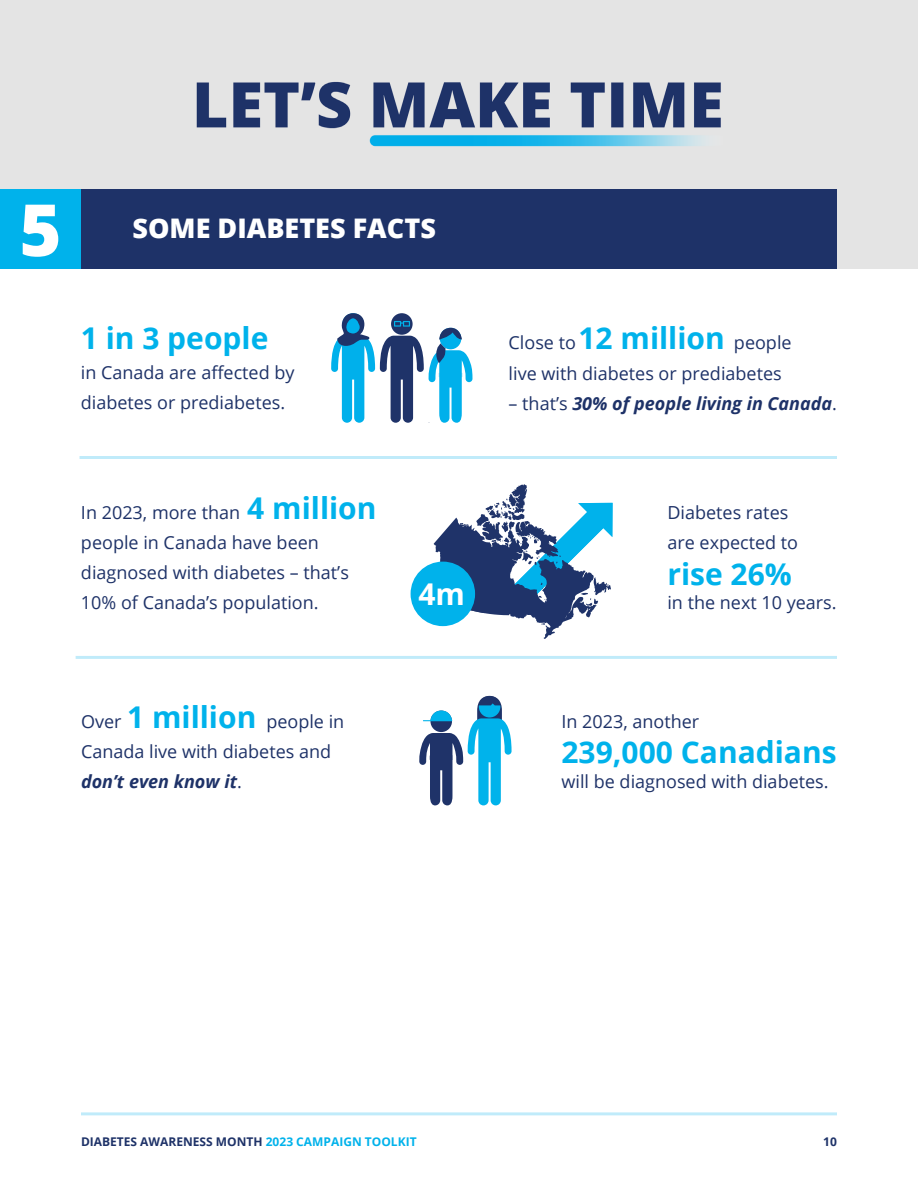
<style>
.page{position:relative;width:918px;height:1188px;background:#fff}
.page>*{position:absolute;margin:0;border:0;box-sizing:border-box;transform-origin:0 0}
.t1{font:800 72px "Open Sans";color:#fff}
.t2{font:700 30px "Open Sans";color:#00b2eb}
.t3{font:700 30px "Open Sans";color:#fff}
.t4{font:800 27px "Open Sans";color:#fff}
.t5{font:18px/30px "Open Sans";color:#1e3268}
.t6{font:italic 700 18px "Open Sans";color:#1e3268}
.t7{font:700 12px "Open Sans";color:#1e3268}
.s1{font-weight:400;font-style:normal}
.s2{font-weight:700;font-style:italic}
.s3{color:#00b2eb}
</style>
<div class="page">
<hr style="left:81px;top:1112px;width:756px;height:3px;background:#00b2eb">
<img style="left:0;top:0;width:918px;height:268px">
<div style="left:0;top:189px;width:81px;height:79px;background:#00b2eb"></div>
<div style="left:81px;top:189px;width:756px;height:79px;background:#1e3268"></div>
<hr style="left:76px;top:656px;width:761px;height:3px;background:#00b2eb">
<hr style="left:80px;top:456px;width:757px;height:3px;background:#00b2eb">
<svg style="left:331px;top:313px;width:142px;height:110px"></svg>
<svg style="left:419px;top:696px;width:93px;height:109px"></svg>
<svg style="left:431px;top:484px;width:182px;height:155px"></svg>
<div style="left:411px;top:562px;width:64px;height:64px;background:#00b2eb;border-radius:50%"></div>
<h1 class="t1" style="left:19px;top:175px;width:44px">5</h1>
<h3 class="t4" style="left:132px;top:208px;width:305px">SOME DIABETES FACTS</h3>
<h2 class="t2" style="left:81px;top:317px;width:189px">1 in 3 people</h2>
<p class="t5" style="left:81px;top:357px;width:215px">in Canada are affected by diabetes or prediabetes.</p>
<h2 class="t2" style="left:247px;top:487px;width:131px">4 million</h2>
<p class="t5" style="left:81px;top:497px;width:269px">In 2023, more than<br>people in Canada have been diagnosed with diabetes – that’s<br>10% of Canada’s population.</p>
<h2 class="t3" style="left:418px;top:573px;width:48px">4m</h2>
<h2 class="t2" style="left:579px;top:317px;width:148px">12 million</h2>
<p class="t5" style="left:509px;top:328px;width:285px;text-indent:225px">people live with diabetes or prediabetes</p>
<p class="t6" style="left:509px;top:390px;width:330px"><span class="s1">– that’s</span> 30% of people living in Canada<span class="s1">.</span></p>
<p class="t5" style="left:509px;top:328px;width:69px">Close to</p>
<p class="t5" style="left:667px;top:497px;width:132px">Diabetes rates are expected to</p>
<h2 class="t2" style="left:667px;top:552px;width:126px">rise 26%</h2>
<p class="t5" style="left:667px;top:587px;width:171px">in the next 10 years.</p>
<h2 class="t2" style="left:127px;top:696px;width:131px">1 million</h2>
<p class="t5" style="left:81px;top:706px;width:265px;text-indent:185px">people in<br>Canada live with diabetes and <span class="s2">don’t even know it</span>.</p>
<p class="t5" style="left:561px;top:706px;width:139px">In 2023, another</p>
<p class="t5" style="left:81px;top:706px;width:42px">Over</p>
<h2 class="t2" style="left:561px;top:731px;width:277px">239,000 Canadians</h2>
<p class="t5" style="left:561px;top:766px;width:269px">will be diagnosed with diabetes.</p>
<p class="t7" style="left:81px;top:1133px;width:337px">DIABETES AWARENESS MONTH <span class="s3">2023 CAMPAIGN TOOLKIT</span></p>
<p class="t7" style="left:823px;top:1133px;width:15px">10</p>
</div>
